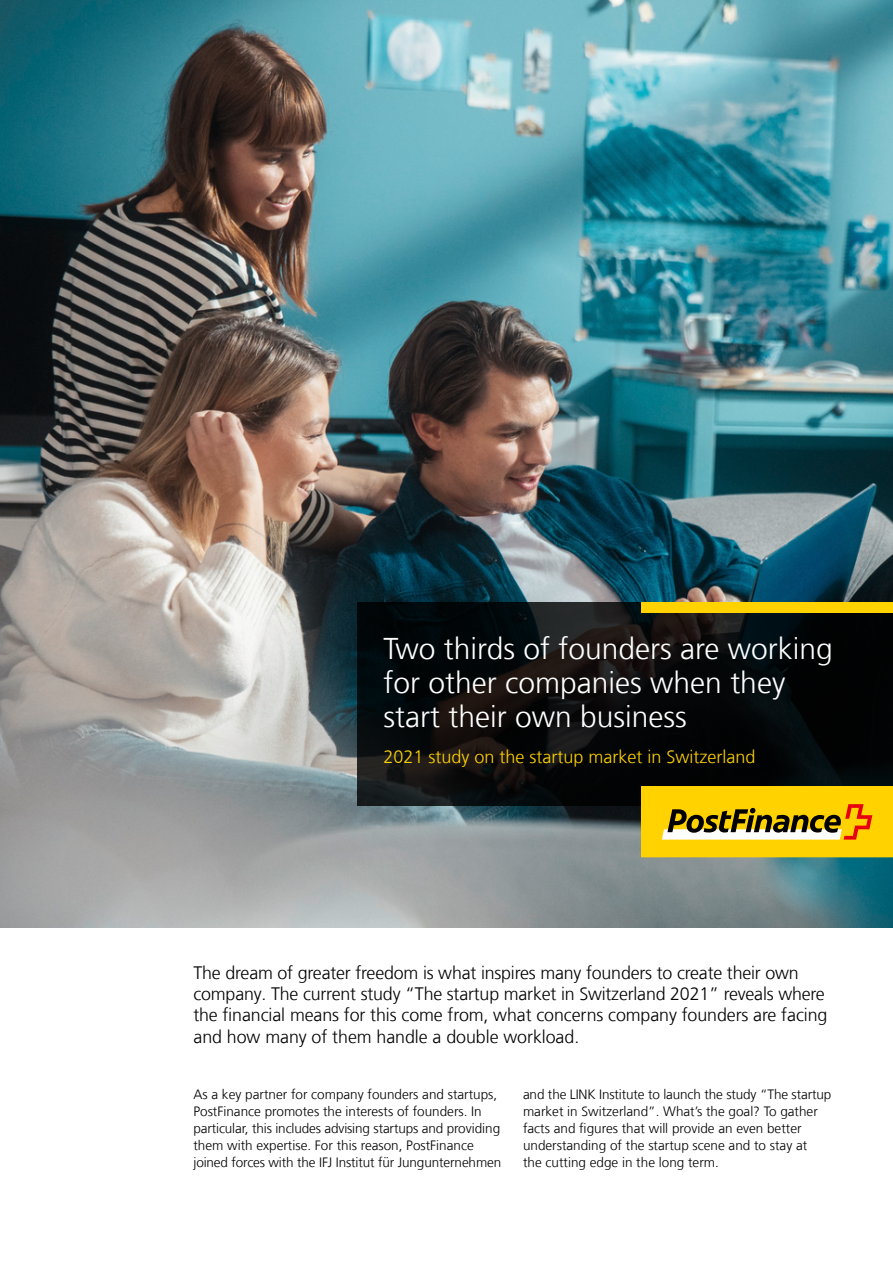
<style>
.page{position:relative;width:893px;height:1263px;background:#fff}
.page>*{position:absolute;margin:0;border:0;box-sizing:border-box;transform-origin:0 0}
.t1{font:300 30px/34px "Frutiger LT Com";color:#fff}
.P_Leadtext{font:300 18px/21.3px "Frutiger LT Com";letter-spacing:-.01em;color:#000}
.P_Titelseite{font:300 18px "Frutiger LT Com";color:#ffd200}
.P_Fliesstext{font:300 13.5px/17.1px "Frutiger LT Com";color:#000}
</style>
<div class="page">
<img style="left:0;top:0;width:893px;height:927px">
<svg style="left:357px;top:602px;width:536px;height:204px;background:#0a0b0b"></svg>
<div style="left:641px;top:602px;width:252px;height:10px;background:#ffd200"></div>
<svg style="left:641px;top:786px;width:252px;height:71px;background:#e5bc16"></svg>
<h1 class="t1" style="left:384px;top:632px;width:451px">Two thirds of founders are working for other companies when they start their own business</h1>
<p class="P_Titelseite" style="left:384px;top:746px;width:374px">2021 study on the startup market in Switzerland</p>
<p class="P_Leadtext" style="left:193px;top:962px;width:635px">The dream of greater freedom is what inspires many founders to create their own company. The current study “The startup market in Switzerland 2021” reveals where the financial means for this come from, what concerns company founders are facing and how many of them handle a double workload.</p>
<p class="P_Fliesstext" style="left:193px;top:1085px;width:309px">As a key partner for company founders and startups, PostFinance promotes the interests of founders. In particular, this includes advising startups and providing them with expertise. For this reason, PostFinance joined forces with the IFJ Institut für Jungunternehmen</p>
<p class="P_Fliesstext" style="left:523px;top:1085px;width:310px">and the LINK Institute to launch the study “The startup market in Switzerland”. What’s the goal? To gather facts and figures that will provide an even better understanding of the startup scene and to stay at<br>the cutting edge in the long term.</p>
</div>
